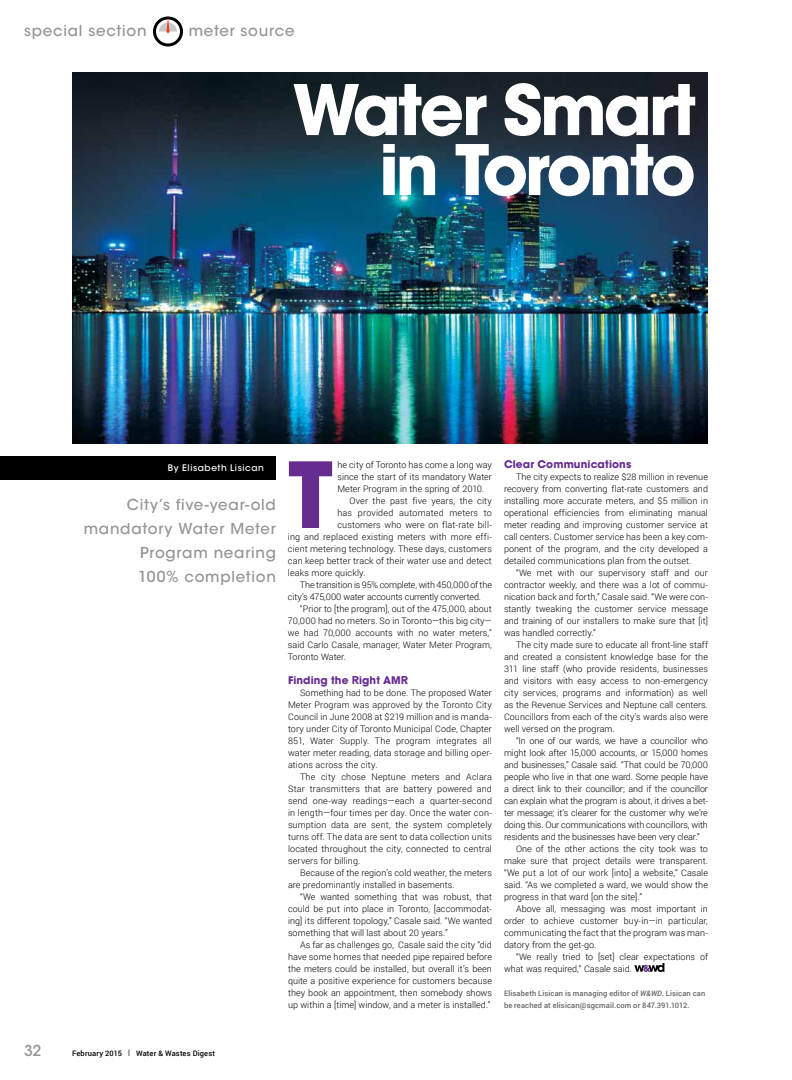
<style>
.page{position:relative;width:792px;height:1080px;background:#fff}
.page>*{position:absolute;margin:0;border:0;box-sizing:border-box;transform-origin:0 0}
.t1{font:700 90.1px "ITC Avant Garde Std";color:#662d91}
.t2{font:700 69px/60px "ITC Avant Garde Std";letter-spacing:-.05em;color:#fff;text-align:right}
.t3{font:500 15px/24px "ITC Avant Garde Std";letter-spacing:.05em;color:#939598;text-align:right}
.t4{font:700 10.5px "ITC Avant Garde Std";letter-spacing:.01em;color:#662d91}
.t5{font:300 9px/12px "Roboto";color:#000;text-align:justify}
.t6{font:300 9px "Roboto";letter-spacing:-.02em;color:#000}
.t7{font:300 9px "Roboto";letter-spacing:.02em;color:#000}
.t8{font:500 9px "ITC Avant Garde Std";letter-spacing:.06em;color:#fff}
.t9{font:500 7.5px/12px "Roboto";letter-spacing:.02em;color:#636466}
.t10{font:500 7.5px "Roboto";letter-spacing:.02em;color:#000}
.s1{font-family:"Avenir LT Std";font-weight:900;font-size:11.2px}
.s2{font-style:italic}
</style>
<div class="page">
<svg style="left:154px;top:18px;width:28px;height:27px"></svg>
<div style="left:153px;top:16px;width:30px;height:30px;border:3px solid #000;border-radius:50%"></div>
<svg style="left:159px;top:16px;width:18px;height:17px"></svg>
<img style="left:72px;top:72px;width:636px;height:372px">
<svg style="left:634px;top:963px;width:30px;height:9px"></svg>
<div style="left:0;top:456px;width:276px;height:24px;background:#000"></div>
<h3 class="t3" style="left:24px;top:19px;width:124px">special section</h3>
<h3 class="t3" style="left:189px;top:19px;width:107px">meter source</h3>
<h2 class="t2" style="left:292px;top:79px;width:405px">Water Smart in Toronto</h2>
<p class="t8" style="left:168px;top:462px;width:98px">By Elisabeth Lisican</p>
<h3 class="t3" style="left:84px;top:492px;width:194px">City’s five-year-old mandatory Water Meter<br>Program nearing<br>100% completion</h3>
<h1 class="t1" style="left:288px;top:436px;width:46px">T</h1>
<p class="t5" style="left:337px;top:459px;width:156px">he city of Toronto has come a long way</p>
<p class="t5" style="left:337px;top:471px;width:156px">since the start of its mandatory Water</p>
<p class="t5" style="left:337px;top:482px;width:148px">Meter Program in the spring of 2010.</p>
<p class="t5" style="left:349px;top:494px;width:144px">Over the past five years, the city</p>
<p class="t7" style="left:337px;top:507px;width:156px">has provided automated meters to</p>
<p class="t5" style="left:337px;top:518px;width:156px">customers who were on flat-rate bill-</p>
<p class="t5" style="left:288px;top:530px;width:206px">ing and replaced existing meters with more effi-</p>
<p class="t5" style="left:288px;top:542px;width:206px">cient metering technology. These days, customers</p>
<p class="t5" style="left:288px;top:554px;width:205px">can keep better track of their water use and detect</p>
<p class="t5" style="left:288px;top:566px;width:79px">leaks more quickly.</p>
<p class="t5" style="left:300px;top:578px;width:193px">The transition is 95% complete, with 450,000 of the</p>
<p class="t5" style="left:288px;top:590px;width:195px">city’s 475,000 water accounts currently converted.</p>
<p class="t5" style="left:300px;top:602px;width:193px">“Prior to [the program], out of the 475,000, about</p>
<p class="t5" style="left:288px;top:614px;width:205px">70,000 had no meters. So in Toronto—this big city—</p>
<p class="t5" style="left:288px;top:626px;width:205px">we had 70,000 accounts with no water meters,”</p>
<p class="t5" style="left:288px;top:638px;width:205px">said Carlo Casale, manager, Water Meter Program,</p>
<p class="t5" style="left:288px;top:650px;width:60px">Toronto Water.</p>
<p class="t4" style="left:288px;top:673px;width:122px">Finding the <span class="s1">R</span>ight AM<span class="s1">R</span></p>
<p class="t5" style="left:288px;top:687px;width:206px;text-indent:12px">Something had to be done. The proposed Water Meter Program was approved by the Toronto City Council in June 2008 at $219 million and is manda&shy;tory under City of Toronto Municipal Code, Chapter 851, Water Supply. The program integrates all water meter reading, data storage and billing oper&shy;ations across the city.</p>
<p class="t5" style="left:288px;top:770px;width:206px;text-indent:12px">The city chose Neptune meters and Aclara Star transmitters that are battery powered and send one-way readings—each a quarter-second in length—four times per day. Once the water con&shy;sumption data are sent, the system completely turns off. The data are sent to data collection units located throughout the city, connected to central servers for billing.</p>
<p class="t5" style="left:288px;top:866px;width:205px;text-indent:12px">Because of the region’s cold weather, the meters are predominantly installed in basements.</p>
<p class="t5" style="left:288px;top:890px;width:206px;text-indent:12px">“We wanted something that was robust, that could be put into place in Toronto, [accommodat&shy;ing] its different topology,” Casale said. “We wanted something that will last about 20 years.”</p>
<p class="t5" style="left:288px;top:938px;width:205px;text-indent:12px">As far as challenges go, Casale said the city “did have some homes that needed pipe repaired before the meters could be installed, but overall it’s been quite a positive experience for customers because they book an appointment, then somebody shows up within a [time] window, and a meter is installed.”</p>
<p class="t4" style="left:504px;top:457px;width:129px">Clear Communications</p>
<p class="t5" style="left:504px;top:471px;width:206px;text-indent:12px">The city expects to realize $28 million in revenue recovery from converting flat-rate customers and installing more accurate meters, and $5 million in operational efficiencies from eliminating manual meter reading and improving customer service at call centers. Customer service has been a key com&shy;ponent of the program, and the city developed a detailed communications plan from the outset.</p>
<p class="t5" style="left:504px;top:566px;width:206px;text-indent:12px">“We met with our supervisory staff and our contractor weekly, and there was a lot of commu&shy;nication back and forth,” Casale said. “We were con&shy;stantly tweaking the customer service message and training of our installers to make sure that [it] was handled correctly.”</p>
<p class="t5" style="left:504px;top:638px;width:206px;text-indent:12px">The city made sure to educate all front-line staff and created a consistent knowledge base for the 311 line staff (who provide residents, businesses and visitors with easy access to non-emergency city services, programs and information) as well as the Revenue Services and Neptune call centers.<br>Councillors from each of the city’s wards also were well versed on the program.</p>
<p class="t6" style="left:516px;top:735px;width:193px">“In one of our wards, we have a councillor who</p>
<p class="t5" style="left:504px;top:746px;width:205px">might look after 15,000 accounts, or 15,000 homes</p>
<p class="t5" style="left:504px;top:758px;width:205px">and businesses,” Casale said. “That could be 70,000</p>
<p class="t5" style="left:504px;top:770px;width:205px">people who live in that one ward. Some people have</p>
<p class="t5" style="left:504px;top:782px;width:205px">a direct link to their councillor; and if the councillor</p>
<p class="t5" style="left:504px;top:794px;width:206px">can explain what the program is about, it drives a bet-</p>
<p class="t5" style="left:504px;top:806px;width:205px">ter message; it’s clearer for the customer why we’re</p>
<p class="t5" style="left:504px;top:818px;width:205px">doing this. Our communications with councillors, with</p>
<p class="t5" style="left:504px;top:830px;width:197px">residents and the businesses have been very clear.”</p>
<p class="t5" style="left:516px;top:842px;width:193px">One of the other actions the city took was to</p>
<p class="t5" style="left:504px;top:854px;width:205px">make sure that project details were transparent.</p>
<p class="t5" style="left:504px;top:866px;width:206px">“We put a lot of our work [into] a website,” Casale</p>
<p class="t5" style="left:504px;top:878px;width:205px">said. “As we completed a ward, we would show the</p>
<p class="t5" style="left:504px;top:890px;width:140px">progress in that ward [on the site].”</p>
<p class="t5" style="left:516px;top:902px;width:194px">Above all, messaging was most important in</p>
<p class="t5" style="left:504px;top:914px;width:205px">order to achieve customer buy-in—in particular,</p>
<p class="t5" style="left:504px;top:926px;width:206px">communicating the fact that the program was man-</p>
<p class="t5" style="left:504px;top:938px;width:94px">datory from the get-go.</p>
<p class="t5" style="left:516px;top:950px;width:194px">“We really tried to [set] clear expectations of</p>
<p class="t5" style="left:504px;top:962px;width:130px">what was required,” Casale said.</p>
<p class="t9" style="left:504px;top:987px;width:203px">Elisabeth Lisican is managing editor of <span class="s2">W&amp;WD</span>. Lisican can be reached at elisican@sgcmail.com or 847.391.1012.</p>
<h3 class="t3" style="left:24px;top:1039px;width:19px">32</h3>
<p class="t10" style="left:72px;top:1048px;width:145px">February 2015 | Water &amp; Wastes Digest</p>
</div>
